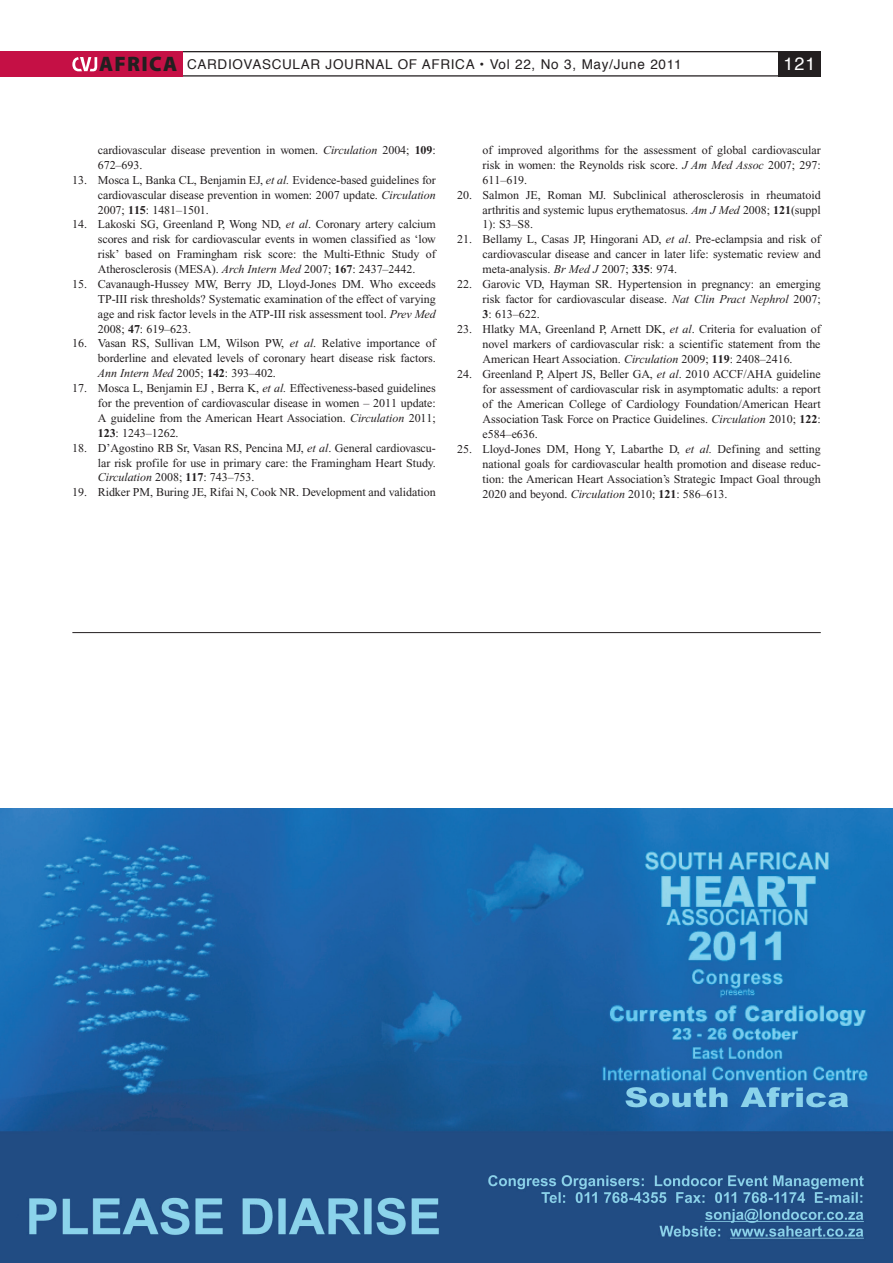
<style>
.page{position:relative;width:893px;height:1263px;background:#fff}
.page>*{position:absolute;margin:0;border:0;box-sizing:border-box;transform-origin:0 0}
.t1{font:18px "Helvetica";color:#fff}
.t2{font:13.5px "Helvetica";letter-spacing:.05em;color:#231f20}
.t3{font:12px/14.9px "Times New Roman";letter-spacing:-.005em;color:#231f20;text-align:justify}
.s1{font-family:"Myriad Pro";font-weight:900;font-size:21px}
.s2{font-style:italic}
.s3{font-weight:700}
</style>
<div class="page">
<div style="left:778px;top:51px;width:43px;height:26px;background:#231f20"></div>
<hr style="left:0;top:51px;width:821px;height:1px;background:#231f20">
<hr style="left:0;top:75px;width:821px;height:2px;background:#231f20">
<div style="left:0;top:51px;width:182px;height:26px;background:#c51045"></div>
<svg style="left:72px;top:57px;width:25px;height:14px"></svg>
<hr style="left:72px;top:632px;width:749px;height:1px;background:#231f20">
<img style="left:0;top:808px;width:893px;height:455px">
<p class="t2" style="left:99px;top:54px;width:584px"><span class="s1">AFRICA</span> CARDIOVASCULAR JOURNAL OF AFRICA • Vol 22, No 3, May/June 2011</p>
<p class="t1" style="left:783px;top:50px;width:33px">121</p>
<p class="t3" style="left:98px;top:143px;width:340px">cardiovascular disease prevention in women. <span class="s2">Circulation</span> 2004; <span class="s3">109</span>:<br>672–693.</p>
<p class="t3" style="left:98px;top:172px;width:340px;text-indent:-26px">13. Mosca L, Banka CL, Benjamin EJ, <span class="s2">et al.</span> Evidence-based guidelines for cardiovascular disease prevention in women: 2007 update. <span class="s2">Circulation </span>2007; <span class="s3">115</span>: 1481–1501.</p>
<p class="t3" style="left:98px;top:217px;width:340px;text-indent:-26px">14. Lakoski SG, Greenland P, Wong ND, <span class="s2">et al</span>. Coronary artery calcium scores and risk for cardiovascular events in women classified as ‘low risk’ based on Framingham risk score: the Multi-Ethnic Study of Atherosclerosis (MESA). <span class="s2">Arch Intern Med</span> 2007; <span class="s3">167</span>: 2437–2442.</p>
<p class="t3" style="left:98px;top:276px;width:340px;text-indent:-26px">15. Cavanaugh-Hussey MW, Berry JD, Lloyd-Jones DM. Who exceeds TP-III risk thresholds? Systematic examination of the effect of varying age and risk factor levels in the ATP-III risk assessment tool. <span class="s2">Prev Med </span>2008; <span class="s3">47</span>: 619–623.</p>
<p class="t3" style="left:98px;top:336px;width:340px;text-indent:-26px">16. Vasan RS, Sullivan LM, Wilson PW, <span class="s2">et al</span>. Relative importance of borderline and elevated levels of coronary heart disease risk factors.<br><span class="s2">Ann Intern Med</span> 2005; <span class="s3">142</span>: 393–402.</p>
<p class="t3" style="left:98px;top:381px;width:340px;text-indent:-26px">17. Mosca L, Benjamin EJ , Berra K, <span class="s2">et al.</span> Effectiveness-based guidelines for the prevention of cardiovascular disease in women – 2011 update:<br>A guideline from the American Heart Association. <span class="s2">Circulation</span> 2011; <span class="s3">123</span>: 1243–1262.</p>
<p class="t3" style="left:98px;top:440px;width:340px;text-indent:-26px">18. D’Agostino RB Sr, Vasan RS, Pencina MJ, <span class="s2">et al</span>. General cardiovascu&shy;lar risk profile for use in primary care: the Framingham Heart Study.<br><span class="s2">Circulation</span> 2008; <span class="s3">117</span>: 743–753.</p>
<p class="t3" style="left:72px;top:485px;width:365px">19. Ridker PM, Buring JE, Rifai N, Cook NR. Development and validation</p>
<p class="t3" style="left:483px;top:143px;width:340px">of improved algorithms for the assessment of global cardiovascular risk in women: the Reynolds risk score. <span class="s2">J Am Med Assoc</span> 2007; 297:<br>611–619.</p>
<p class="t3" style="left:483px;top:187px;width:340px;text-indent:-26px">20. Salmon JE, Roman MJ. Subclinical atherosclerosis in rheumatoid arthritis and systemic lupus erythematosus. <span class="s2">Am J Med</span> 2008; <span class="s3">121</span>(suppl 1): S3–S8.</p>
<p class="t3" style="left:483px;top:232px;width:340px;text-indent:-26px">21. Bellamy L, Casas JP, Hingorani AD, <span class="s2">et al</span>. Pre-eclampsia and risk of cardiovascular disease and cancer in later life: systematic review and meta-analysis. <span class="s2">Br Med J</span> 2007; <span class="s3">335</span>: 974.</p>
<p class="t3" style="left:483px;top:276px;width:340px;text-indent:-26px">22. Garovic VD, Hayman SR. Hypertension in pregnancy: an emerging risk factor for cardiovascular disease. <span class="s2">Nat Clin Pract Nephrol</span> 2007; <span class="s3">3</span>: 613–622.</p>
<p class="t3" style="left:483px;top:321px;width:340px;text-indent:-26px">23. Hlatky MA, Greenland P, Arnett DK, <span class="s2">et al</span>. Criteria for evaluation of novel markers of cardiovascular risk: a scientific statement from the American Heart Association. <span class="s2">Circulation</span> 2009; <span class="s3">119</span>: 2408–2416.</p>
<p class="t3" style="left:483px;top:366px;width:340px;text-indent:-26px">24. Greenland P, Alpert JS, Beller GA, <span class="s2">et al</span>. 2010 ACCF/AHA guideline for assessment of cardiovascular risk in asymptomatic adults: a report of the American College of Cardiology Foundation/American Heart Association Task Force on Practice Guidelines. <span class="s2">Circulation</span> 2010; <span class="s3">122</span>: e584–e636.</p>
<p class="t3" style="left:483px;top:441px;width:340px;text-indent:-26px">25. Lloyd-Jones DM, Hong Y, Labarthe D, <span class="s2">et al.</span> Defining and setting national goals for cardiovascular health promotion and disease reduc&shy;tion: the American Heart Association’s Strategic Impact Goal through 2020 and beyond. <span class="s2">Circulation</span> 2010; <span class="s3">121</span>: 586–613.</p>
</div>
